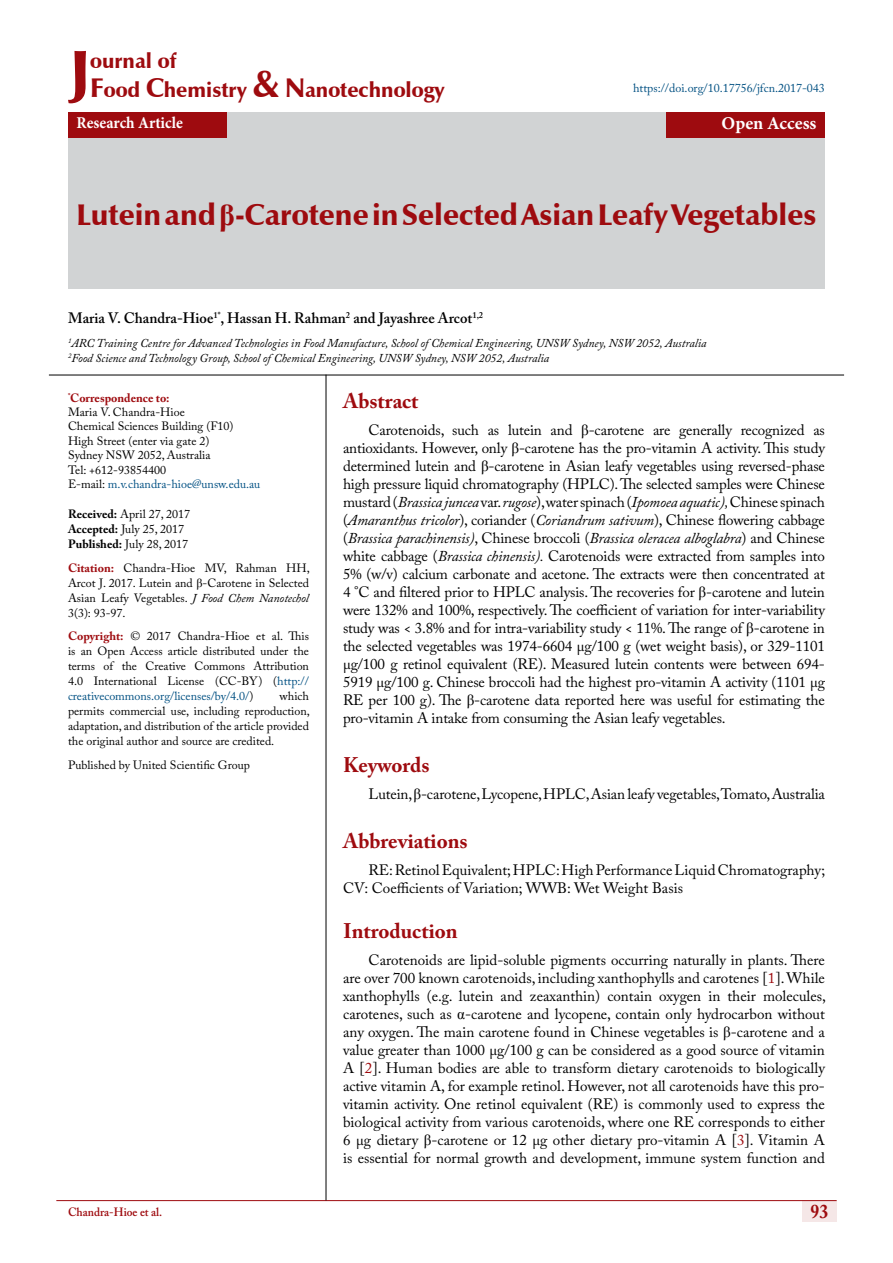
<style>
.page{position:relative;width:893px;height:1263px;background:#fff}
.page>*{position:absolute;margin:0;border:0;box-sizing:border-box;transform-origin:0 0}
.t1{font:900 62.1px "Zapf Humanist 601 BT";color:#9e0b0f}
.t2{font:900 30px "Zapf Humanist 601 BT";color:#9e0b0f}
.t3{font:700 21px "Adobe Caslon Pro";color:#9e0b0f}
.t4{font:900 21px/29.4px "Zapf Humanist 601 BT";color:#9e0b0f}
.t5{font:700 19.5px "Adobe Caslon Pro";color:#9e0b0f;scale:.9 1}
.t6{font:700 18px "Minion Pro";color:#fff}
.t7{font:700 16.5px "Minion Pro";color:#fff;scale:.94 1}
.t8{font:15px/18px "Adobe Caslon Pro";color:#000;text-align:justify}
.t9{font:600 15px "Adobe Caslon Pro";color:#000}
.t10{font:12px/15px "Adobe Caslon Pro";color:#000;text-align:justify}
.t11{font:italic 12px/15px "Adobe Caslon Pro";color:#000}
.t12{font:12px "Adobe Caslon Pro";color:#005082}
.t13{font:600 12px "Adobe Caslon Pro";color:#9e0b0f;scale:.95 1}
.s1{font-size:27px}
.s2{font-size:37.5px}
.s3{font-family:"Times New Roman";font-weight:700}
.s4{font-weight:700;color:#9e0b0f}
.s5{color:#005083}
.s6{font-weight:700}
.s7{font-family:"Times New Roman"}
.s8{font-style:italic}
.s9{color:#005082}
.s10{color:#9e0b0f}
</style>
<div class="page">
<div style="left:802px;top:1200px;width:35px;height:21px;background:#f5e7e7"></div>
<hr style="left:56px;top:1200px;width:781px;height:1px;background:#9e0b0f">
<div style="left:68px;top:112px;width:757px;height:177px;background:#d1d3d4"></div>
<div style="left:68px;top:112px;width:159px;height:26px;background:#9e0b0f"></div>
<div style="left:666px;top:112px;width:159px;height:26px;background:#9e0b0f"></div>
<hr style="left:326px;top:375px;width:1px;height:825px;background:#000">
<hr style="left:49px;top:375px;width:795px;height:1px;background:#000">
<h1 class="t1" style="left:70px;top:34px;width:22px">J</h1>
<h3 class="t4" style="left:90px;top:46px;width:356px">ournal of<br><span class="s1">F</span>ood <span class="s1">C</span>hemistry <span class="s2">&amp;</span> <span class="s1">N</span>anotechnology</h3>
<p class="t12" style="left:633px;top:81px;width:193px">https://doi.org/10.17756/jfcn.2017-043</p>
<p class="t7" style="left:77px;top:111px;width:115px">Research Article</p>
<p class="t6" style="left:721px;top:111px;width:96px">Open Access</p>
<h2 class="t2" style="left:77px;top:196px;width:741px">Lutein and <span class="s3">β</span>-Carotene in Selected Asian Leafy Vegetables</h2>
<p class="t9" style="left:68px;top:309px;width:417px">Maria V. Chandra-Hioe<sup>1*</sup>, Hassan H. Rahman<sup>2</sup> and Jayashree Arcot<sup>1,2</sup></p>
<p class="t11" style="left:68px;top:335px;width:640px"><sup>1</sup>ARC Training Centre for Advanced Technologies in Food Manufacture, School of Chemical Engineering, UNSW Sydney, NSW 2052, Australia<br><sup>2</sup>Food Science and Technology Group, School of Chemical Engineering, UNSW Sydney, NSW 2052, Australia</p>
<p class="t10" style="left:68px;top:390px;width:194px;line-height:14.4px;text-align:left"><sup>*</sup><span class="s4">Correspondence to:<br></span>Maria V. Chandra-Hioe<br>Chemical Sciences Building (F10)<br>High Street (enter via gate 2)<br>Sydney NSW 2052, Australia<br>Tel: +612-93854400<br>E-mail: <span class="s5">m.v.chandra-hioe@unsw.edu.au</span></p>
<p class="t10" style="left:68px;top:506px;width:124px;text-align:left"><span class="s6">Received:</span> April 27, 2017<br><span class="s6">Accepted:</span> July 25, 2017<br><span class="s6">Published:</span> July 28, 2017</p>
<p class="t10" style="left:68px;top:560px;width:243px"><span class="s4">Citation:</span> Chandra-Hioe MV, Rahman HH, Arcot J. 2017. Lutein and <span class="s7">β</span>-Carotene in Selected Asian Leafy Vegetables. <span class="s8">J Food Chem Nanotechol </span>3(3): 93-97.</p>
<p class="t10" style="left:68px;top:628px;width:242px"><span class="s4">Copyright:</span> © 2017 Chandra-Hioe et al. This is an Open Access article distributed under the terms of the Creative Commons Attribution 4.0 International License (CC-BY) (<span class="s9">http:// creativecommons.org/licenses/by/4.0/</span>)</p>
<h3 class="t3" style="left:343px;top:389px;width:77px">Abstract</h3>
<p class="t8" style="left:343px;top:421px;width:483px;text-indent:26px">Carotenoids, such as lutein and <span class="s7">β</span>-carotene are generally recognized as antioxidants. However, only <span class="s7">β</span>-carotene has the pro-vitamin A activity. This study determined lutein and <span class="s7">β</span>-carotene in Asian leafy vegetables using reversed-phase high pressure liquid chromatography (HPLC). The selected samples were Chinese mustard (<span class="s8">Brassica juncea</span> var. <span class="s8">rugose</span>), water spinach (<span class="s8">Ipomoea aquatic),</span> Chinese spinach (<span class="s8">Amaranthus tricolor</span>), coriander (<span class="s8">Coriandrum sativum</span>), Chinese flowering cabbage (<span class="s8">Brassica parachinensis)</span>, Chinese broccoli (<span class="s8">Brassica oleracea alboglabra</span>) and Chinese white cabbage (<span class="s8">Brassica chinensis).</span> Carotenoids were extracted from samples into 5% (w/v) calcium carbonate and acetone. The extracts were then concentrated at 4 °C and filtered prior to HPLC analysis. The recoveries for <span class="s7">β</span>-carotene and lutein were 132% and 100%, respectively. The coefficient of variation for inter-variability study was &lt; 3.8% and for intra-variability study &lt; 11%. The range of <span class="s7">β</span>-carotene in the selected vegetables was 1974-6604 µg/100 g (wet weight basis), or 329-1101 µg/100 g retinol equivalent (RE). Measured lutein contents were between 694- 5919 µg/100 g. Chinese broccoli had the highest pro-vitamin A activity (1101 µg RE per 100 g). The <span class="s7">β</span>-carotene data reported here was useful for estimating the pro-vitamin A intake from consuming the Asian leafy vegetables.</p>
<h3 class="t3" style="left:343px;top:753px;width:88px">Keywords</h3>
<p class="t8" style="left:369px;top:785px;width:458px">Lutein, <span class="s7">β</span>-carotene, Lycopene, HPLC, Asian leafy vegetables, Tomato, Australia</p>
<h3 class="t3" style="left:343px;top:829px;width:126px">Abbreviations</h3>
<p class="t8" style="left:343px;top:861px;width:484px;text-indent:26px">RE: Retinol Equivalent; HPLC: High Performance Liquid Chromatography;<br>CV: Coefficients of Variation; WWB: Wet Weight Basis</p>
<h3 class="t3" style="left:343px;top:918px;width:116px">Introduction</h3>
<p class="t8" style="left:343px;top:950px;width:484px;text-indent:26px">Carotenoids are lipid-soluble pigments occurring naturally in plants. There are over 700 known carotenoids, including xanthophylls and carotenes [<span class="s10">1</span>]. While xanthophylls (e.g. lutein and zeaxanthin) contain oxygen in their molecules, carotenes, such as <span class="s7">α</span>-carotene and lycopene, contain only hydrocarbon without any oxygen. The main carotene found in Chinese vegetables is <span class="s7">β</span>-carotene and a value greater than 1000 µg/100 g can be considered as a good source of vitamin A [<span class="s10">2</span>]. Human bodies are able to transform dietary carotenoids to biologically active vitamin A, for example retinol. However, not all carotenoids have this pro&shy;vitamin activity. One retinol equivalent (RE) is commonly used to express the biological activity from various carotenoids, where one RE corresponds to either 6 µg dietary <span class="s7">β</span>-carotene or 12 µg other dietary pro-vitamin A [<span class="s10">3</span>]. Vitamin A is essential for normal growth and development, immune system function and</p>
<p class="t10" style="left:68px;top:688px;width:243px;text-indent:212px">which permits commercial use, including reproduction, adaptation, and distribution of the article provided the original author and source are credited.</p>
<p class="t10" style="left:68px;top:757px;width:183px">Published by United Scientific Group</p>
<p class="t13" style="left:68px;top:1204px;width:101px">Chandra-Hioe et al.</p>
<h3 class="t5" style="left:811px;top:1200px;width:21px">93</h3>
</div>
